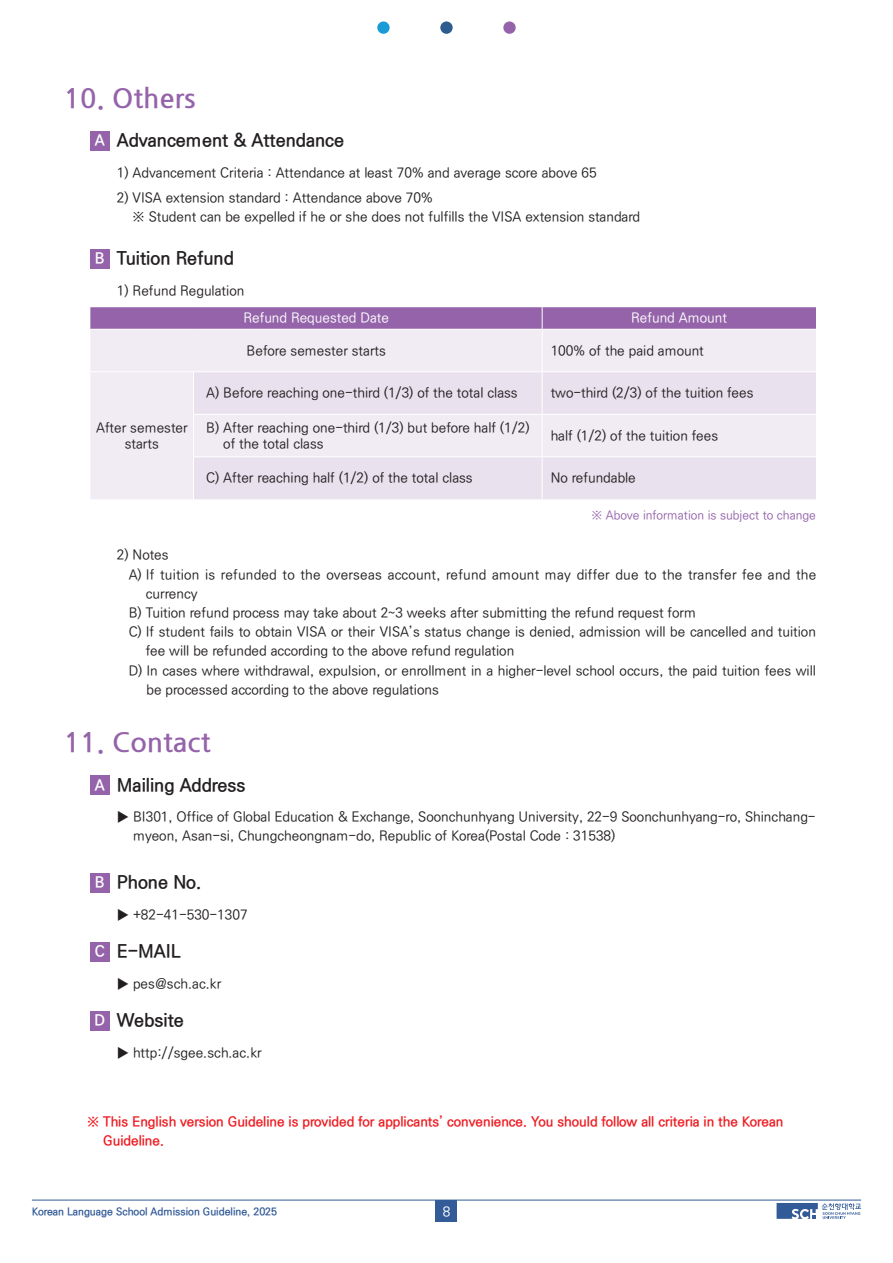
<style>
.page{position:relative;width:893px;height:1263px;background:#fff}
.page>*{position:absolute;margin:0;border:0;box-sizing:border-box;transform-origin:0 0}
.t1{font:700 27px "Nanum Gothic";color:#9563aa}
.t2{font:700 18px "Ko Pub Dotum";color:#231f20}
.t3{font:700 15px "Ko Pub Dotum";color:#fff}
.t4{font:500 13.5px/19.2px "Ko Pub Dotum";color:#231f20}
.t5{font:700 13.5px/19.2px "Ko Pub Dotum";color:#ee1d23}
.t6{font:500 13.5px "Ko Pub Dotum";color:#fff}
.t7{font:500 12px "Ko Pub Dotum";color:#9563aa}
.t8{font:700 10.5px "Ko Pub Dotum";color:#325b98}
</style>
<div class="page">
<div style="left:90px;top:131px;width:19px;height:19px;background:#9563aa"></div>
<div style="left:90px;top:775px;width:19px;height:20px;background:#9563aa"></div>
<div style="left:90px;top:873px;width:19px;height:19px;background:#9563aa"></div>
<div style="left:90px;top:942px;width:19px;height:19px;background:#9563aa"></div>
<div style="left:90px;top:1011px;width:19px;height:19px;background:#9563aa"></div>
<div style="left:90px;top:249px;width:19px;height:19px;background:#9563aa"></div>
<div style="left:90px;top:330px;width:726px;height:169px;background:#f1ebf4"></div>
<svg style="left:194px;top:372px;width:622px;height:127px;background:#ece4f0"></svg>
<svg style="left:90px;top:307px;width:726px;height:22px;background:#9766ab"></svg>
<hr style="left:542px;top:330px;width:1px;height:41px;background:#fff">
<hr style="left:90px;top:371px;width:103px;height:1px;background:#fff">
<hr style="left:193px;top:371px;width:349px;height:1px;background:#fff">
<hr style="left:193px;top:372px;width:1px;height:42px;background:#fff">
<hr style="left:542px;top:371px;width:274px;height:1px;background:#fff">
<hr style="left:542px;top:372px;width:1px;height:42px;background:#fff">
<hr style="left:193px;top:414px;width:349px;height:1px;background:#fff">
<hr style="left:193px;top:415px;width:1px;height:41px;background:#fff">
<hr style="left:542px;top:414px;width:274px;height:1px;background:#fff">
<hr style="left:542px;top:415px;width:1px;height:41px;background:#fff">
<hr style="left:193px;top:456px;width:349px;height:1px;background:#fff">
<hr style="left:193px;top:457px;width:1px;height:42px;background:#fff">
<hr style="left:542px;top:456px;width:274px;height:1px;background:#fff">
<hr style="left:542px;top:457px;width:1px;height:42px;background:#fff">
<div style="left:436px;top:1200px;width:21px;height:21px;background:#325b98"></div>
<hr style="left:32px;top:1200px;width:829px;height:1px;background:#325b98">
<svg style="left:777px;top:1203px;width:84px;height:16px"></svg>
<div style="left:377px;top:21px;width:13px;height:13px;background:#1a9bd6;border-radius:50%"></div>
<div style="left:440px;top:21px;width:13px;height:13px;background:#2d5c8e;border-radius:50%"></div>
<div style="left:503px;top:21px;width:13px;height:13px;background:#9563aa;border-radius:50%"></div>
<p class="t1" style="left:64px;top:85px;width:133px">10. Others</p>
<p class="t3" style="left:95px;top:133px;width:11px">A</p>
<p class="t3" style="left:95px;top:251px;width:11px">B</p>
<p class="t2" style="left:117px;top:132px;width:229px">Advancement &amp; Attendance</p>
<p class="t4" style="left:117px;top:163px;width:481px">1) Advancement Criteria : Attendance at least 70% and average score above 65</p>
<p class="t4" style="left:117px;top:188px;width:318px">2) VISA extension standard : Attendance above 70%</p>
<p class="t4" style="left:133px;top:208px;width:509px">※ Student can be expelled if he or she does not fulfills the VISA extension standard</p>
<p class="t2" style="left:117px;top:250px;width:118px">Tuition Refund</p>
<p class="t4" style="left:117px;top:281px;width:129px">1) Refund Regulation</p>
<p class="t6" style="left:243px;top:311px;width:147px">Refund Requested Date</p>
<p class="t6" style="left:631px;top:311px;width:97px">Refund Amount</p>
<p class="t4" style="left:246px;top:341px;width:141px">Before semester starts</p>
<p class="t4" style="left:551px;top:341px;width:155px">100% of the paid amount</p>
<p class="t4" style="left:96px;top:420px;width:93px;line-height:16.2px;text-align:center">After semester starts</p>
<p class="t4" style="left:206px;top:384px;width:313px">A) Before reaching one-third (1/3) of the total class</p>
<p class="t4" style="left:551px;top:384px;width:204px">two-third (2/3) of the tuition fees</p>
<p class="t4" style="left:223px;top:420px;width:308px;line-height:16.2px;text-indent:-17px">B) After reaching one-third (1/3) but before half (1/2) of the total class</p>
<p class="t4" style="left:551px;top:426px;width:169px">half (1/2) of the tuition fees</p>
<p class="t4" style="left:206px;top:469px;width:268px">C) After reaching half (1/2) of the total class</p>
<p class="t4" style="left:551px;top:469px;width:86px">No refundable</p>
<p class="t7" style="left:591px;top:509px;width:226px">※ Above information is subject to change</p>
<p class="t4" style="left:117px;top:546px;width:53px">2) Notes</p>
<p class="t4" style="left:146px;top:565px;width:672px;text-indent:-17px">A) If tuition is refunded to the overseas account, refund amount may differ due to the transfer fee and the currency</p>
<p class="t4" style="left:129px;top:604px;width:569px">B) Tuition refund process may take about 2~3 weeks after submitting the refund request form</p>
<p class="t4" style="left:146px;top:623px;width:672px;text-indent:-17px">C) If student fails to obtain VISA or their VISA’s status change is denied, admission will be cancelled and tuition fee will be refunded according to the above refund regulation</p>
<p class="t4" style="left:146px;top:661px;width:671px;text-indent:-18px">D) In cases where withdrawal, expulsion, or enrollment in a higher-level school occurs, the paid tuition fees will be processed according to the above regulations</p>
<p class="t1" style="left:64px;top:729px;width:148px">11. Contact</p>
<p class="t3" style="left:95px;top:777px;width:11px">A</p>
<p class="t2" style="left:117px;top:776px;width:130px">Mailing Address</p>
<p class="t4" style="left:133px;top:807px;width:684px;text-indent:-16px">▶ BI301, Office of Global Education &amp; Exchange, Soonchunhyang University, 22-9 Soonchunhyang-ro, Shinchang&shy;myeon, Asan-si, Chungcheongnam-do, Republic of Korea(Postal Code : 31538)</p>
<p class="t3" style="left:95px;top:875px;width:11px">B</p>
<p class="t2" style="left:117px;top:873px;width:86px">Phone No.</p>
<p class="t4" style="left:117px;top:905px;width:132px">▶ +82-41-530-1307</p>
<p class="t3" style="left:95px;top:944px;width:11px">C</p>
<p class="t2" style="left:117px;top:942px;width:65px">E-MAIL</p>
<p class="t4" style="left:117px;top:974px;width:106px">▶ pes@sch.ac.kr</p>
<p class="t3" style="left:95px;top:1013px;width:12px">D</p>
<p class="t2" style="left:117px;top:1011px;width:68px">Website</p>
<p class="t4" style="left:117px;top:1043px;width:146px">▶ http://sgee.sch.ac.kr</p>
<p class="t5" style="left:103px;top:1112px;width:682px;text-indent:-16px">※ This English version Guideline is provided for applicants’ convenience. You should follow all criteria in the Korean<br>Guideline.</p>
<p class="t8" style="left:32px;top:1206px;width:247px">Korean Language School Admission Guideline, 2025</p>
<p class="t6" style="left:443px;top:1205px;width:9px">8</p>
</div>
